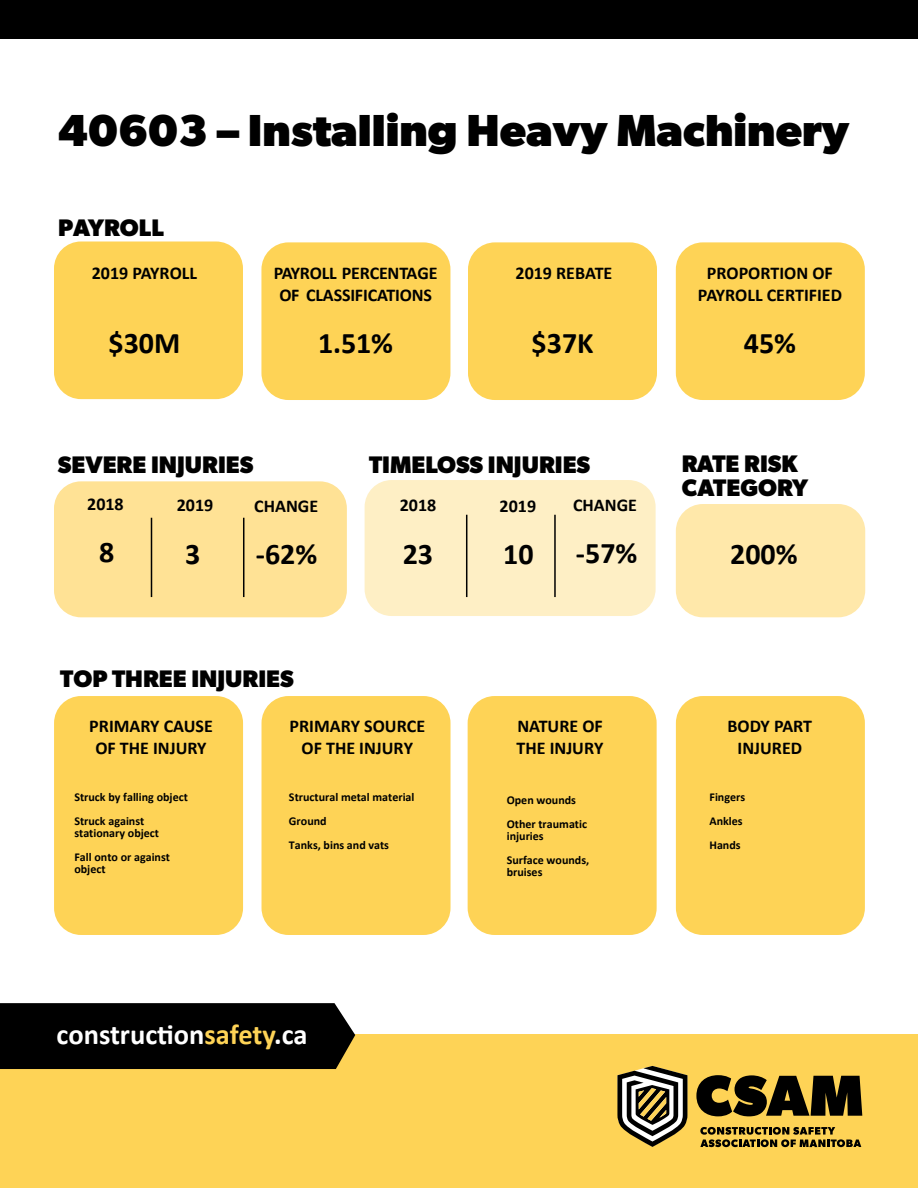
<style>
.page{position:relative;width:918px;height:1188px;background:#fff}
.page>*{position:absolute;margin:0;border:0;box-sizing:border-box;transform-origin:0 0}
.t1{font:700 45px "Gibson";color:#000}
.t2{font:700 30px "Calibri";color:#000}
.t3{font:700 28.5px "Calibri";color:#fff}
.t4{font:700 24px "Gibson";color:#000}
.t5{font:700 18px/21.6px "Calibri";color:#000;text-align:center}
.t6{font:700 12px/24px "Calibri";color:#000}
.s1{font-style:inherit}
.s2{color:#fed356}
</style>
<div class="page">
<div style="left:0;top:1034px;width:918px;height:154px;background:#fed356"></div>
<div style="left:0;top:1003px;width:355px;height:66px;background:#000"></div>
<svg style="left:696px;top:1075px;width:166px;height:41px"></svg>
<svg style="left:700px;top:1127px;width:161px;height:20px"></svg>
<svg style="left:617px;top:1066px;width:70px;height:81px"></svg>
<div style="left:54px;top:242px;width:189px;height:157px;background:#fed356;border-radius:27px"></div>
<div style="left:54px;top:481px;width:293px;height:136px;background:#ffe295;border-radius:27px"></div>
<div style="left:365px;top:480px;width:291px;height:136px;background:#feefc5;border-radius:27px"></div>
<div style="left:0;top:0;width:918px;height:39px;background:#000"></div>
<div style="left:261px;top:242px;width:189px;height:158px;background:#fed356;border-radius:27px"></div>
<div style="left:468px;top:242px;width:189px;height:158px;background:#fed356;border-radius:27px"></div>
<div style="left:676px;top:242px;width:189px;height:158px;background:#fed356;border-radius:27px"></div>
<hr style="left:151px;top:518px;width:1px;height:79px;background:#000">
<hr style="left:243px;top:518px;width:1px;height:79px;background:#000">
<hr style="left:466px;top:515px;width:1px;height:82px;background:#000">
<hr style="left:554px;top:515px;width:2px;height:82px;background:#000">
<div style="left:54px;top:696px;width:189px;height:239px;background:#fed356;border-radius:27px"></div>
<div style="left:262px;top:696px;width:189px;height:239px;background:#fed356;border-radius:27px"></div>
<div style="left:468px;top:696px;width:189px;height:239px;background:#fed356;border-radius:27px"></div>
<div style="left:676px;top:696px;width:189px;height:239px;background:#fed356;border-radius:27px"></div>
<div style="left:676px;top:504px;width:189px;height:113px;background:#ffe8aa;border-radius:27px"></div>
<p class="t1" style="left:58px;top:104px;width:793px">40603 – Installing Heavy Machinery</p>
<p class="t4" style="left:58px;top:213px;width:107px">PAYROLL</p>
<p class="t5" style="left:92px;top:262px;width:107px">2019 PAYROLL</p>
<p class="t2" style="left:109px;top:322px;width:73px">$30M</p>
<p class="t5" style="left:274px;top:262px;width:165px">PAYROLL PERCENTAGE<br>OF CLASSIFICATION<span class="s1">S</span></p>
<p class="t2" style="left:318px;top:322px;width:76px">1.51%</p>
<p class="t5" style="left:516px;top:262px;width:98px">2019 REBATE</p>
<p class="t2" style="left:532px;top:322px;width:64px">$37K</p>
<p class="t4" style="left:58px;top:450px;width:197px">SEVERE INJURIES</p>
<p class="t4" style="left:369px;top:450px;width:223px">TIMELOSS INJURIES</p>
<p class="t5" style="left:698px;top:262px;width:146px">PROPORTION OF<br>PAYROLL CERTIFIED</p>
<p class="t2" style="left:744px;top:322px;width:54px">45%</p>
<p class="t4" style="left:682px;top:449px;width:117px">RATE RISK</p>
<p class="t4" style="left:682px;top:473px;width:128px">CATEGORY</p>
<p class="t5" style="left:87px;top:493px;width:38px">2018</p>
<p class="t2" style="left:99px;top:531px;width:17px">8</p>
<p class="t5" style="left:177px;top:494px;width:38px">2019</p>
<h2 class="t2" style="left:185px;top:532px;width:17px">3</h2>
<p class="t5" style="left:254px;top:495px;width:65px">CHANGE</p>
<p class="t2" style="left:256px;top:533px;width:63px">-62%</p>
<p class="t4" style="left:60px;top:665px;width:235px">TOP THREE INJURIES</p>
<p class="t5" style="left:573px;top:494px;width:65px"><span class="s1">C</span>HANGE</p>
<p class="t2" style="left:576px;top:532px;width:63px">-57%</p>
<p class="t5" style="left:400px;top:494px;width:38px">2018</p>
<p class="t5" style="left:500px;top:495px;width:38px">2019</p>
<h2 class="t2" style="left:503px;top:533px;width:32px">10</h2>
<h2 class="t2" style="left:730px;top:532px;width:69px">200%</h2>
<p class="t2" style="left:403px;top:533px;width:32px">23</p>
<p class="t5" style="left:89px;top:715px;width:125px">PRIMARY CAUSE</p>
<p class="t5" style="left:95px;top:737px;width:113px">OF THE INJURY</p>
<p class="t6" style="left:74px;top:785px;width:115px">Struck by falling object<br>Struck against</p>
<p class="t6" style="left:74px;top:821px;width:97px">stationary object<br>Fall onto or against</p>
<p class="t6" style="left:74px;top:857px;width:33px">object</p>
<p class="t5" style="left:290px;top:715px;width:137px">PRIMARY SOURCE<br>OF THE INJURY</p>
<p class="t6" style="left:289px;top:785px;width:127px">Structural metal material<br>Ground<br>Tanks, bins and vats</p>
<h3 class="t3" style="left:57px;top:1015px;width:253px">construction<span class="s2">safety</span>.ca</h3>
<p class="t5" style="left:517px;top:715px;width:88px;text-align:left">NATURE OF<br>THE INJURY</p>
<p class="t6" style="left:507px;top:788px;width:82px">Open wounds<br>Other traumatic</p>
<p class="t6" style="left:507px;top:824px;width:84px">injuries<br>Surface wounds,</p>
<p class="t6" style="left:507px;top:860px;width:37px">bruises</p>
<p class="t5" style="left:728px;top:715px;width:86px">BODY PART</p>
<p class="t5" style="left:738px;top:737px;width:66px">INJURED</p>
<p class="t6" style="left:709px;top:785px;width:37px">Fingers<br>Ankles<br>Hands</p>
</div>
